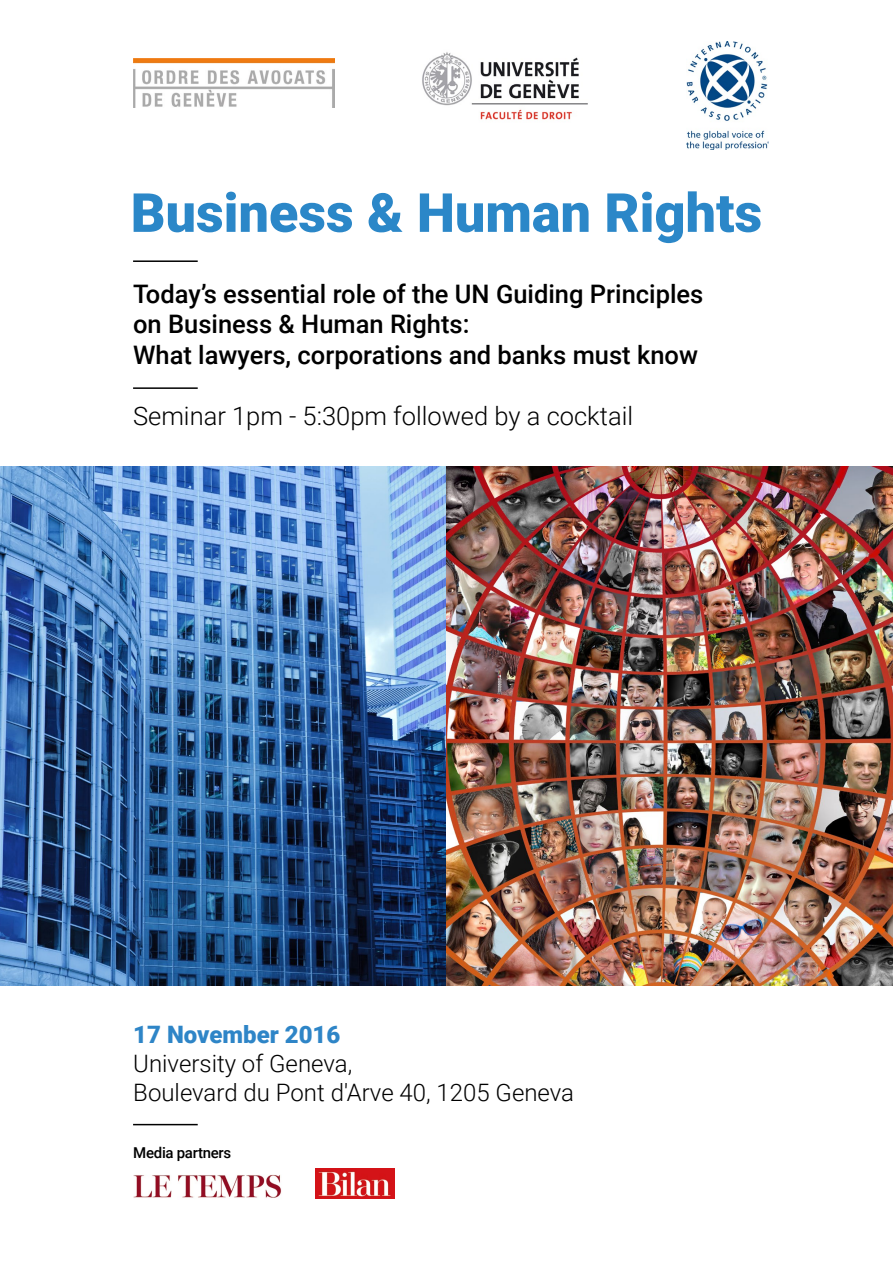
<style>
.page{position:relative;width:893px;height:1263px;background:#fff}
.page>*{position:absolute;margin:0;border:0;box-sizing:border-box;transform-origin:0 0}
.t1{font:900 54px "Roboto";color:#2b87c8}
.t2{font:500 25.5px/30.6px "Roboto";color:#000}
.t3{font:300 25.5px "Roboto";color:#000}
.t4{font:300 24px/28.8px "Roboto";color:#000}
.t5{font:900 24px "Roboto";color:#2e85c7}
.t6{font:500 15px "Roboto";letter-spacing:-.02em;color:#000}
</style>
<div class="page">
<img style="left:133px;top:58px;width:202px;height:49px">
<img style="left:422px;top:52px;width:166px;height:68px">
<img style="left:686px;top:42px;width:82px;height:108px">
<hr style="left:133px;top:1124px;width:65px;height:1px;background:#000">
<hr style="left:133px;top:260px;width:65px;height:2px;background:#000">
<hr style="left:133px;top:387px;width:65px;height:2px;background:#000">
<img style="left:316px;top:1169px;width:78px;height:29px">
<img style="left:133px;top:1174px;width:149px;height:24px">
<img style="left:0;top:467px;width:893px;height:518px">
<h1 class="t1" style="left:131px;top:175px;width:633px">Business &amp; Human Rights</h1>
<p class="t2" style="left:133px;top:277px;width:572px">Today’s essential role of the UN Guiding Principles on Business &amp; Human Rights:<br>What lawyers, corporations and banks must know</p>
<p class="t3" style="left:133px;top:398px;width:501px">Seminar 1pm - 5:30pm followed by a cocktail</p>
<p class="t5" style="left:133px;top:1018px;width:209px">17 November 2016</p>
<p class="t4" style="left:133px;top:1048px;width:442px">University of Geneva,<br>Boulevard du Pont d'Arve 40, 1205 Geneva</p>
<p class="t6" style="left:133px;top:1142px;width:100px">Media partners</p>
</div>
